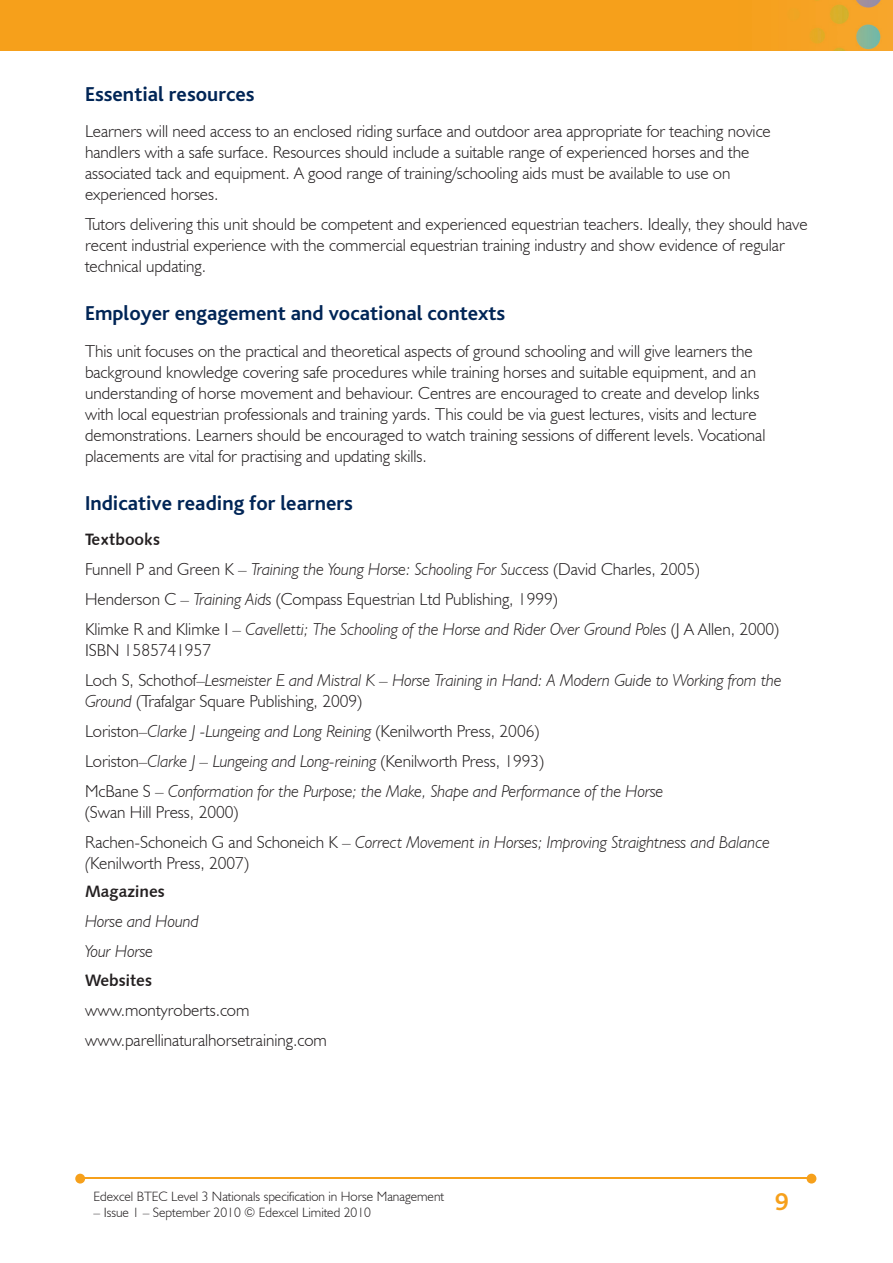
<style>
.page{position:relative;width:893px;height:1263px;background:#fff}
.page>*{position:absolute;margin:0;border:0;box-sizing:border-box;transform-origin:0 0}
.t1{font:700 25.5px "Bliss";color:#f6a01b}
.t2{font:700 21px "Bliss";color:#002556}
.t3{font:300 17.25px/21px "Humanist 521 BT";color:#231f20}
.t4{font:italic 300 17.25px/30px "Humanist 521 BT";color:#231f20}
.t5{font:16.5px "Humanist 531 BT Bold A";color:#231f20}
.t6{font:300 13.5px "Humanist 521 BT";color:#231f20}
.s1{font-style:italic}
.s2{font-style:normal}
</style>
<div class="page">
<img style="left:0;top:0;width:893px;height:51px">
<hr style="left:82px;top:1178px;width:728px;height:1px;background:#f6a01b">
<svg style="left:807px;top:1174px;width:9px;height:9px"></svg>
<svg style="left:75px;top:1174px;width:10px;height:9px"></svg>
<p class="t2" style="left:85px;top:83px;width:171px">Essential resources</p>
<p class="t3" style="left:85px;top:120px;width:687px">Learners will need access to an enclosed riding surface and outdoor area appropriate for teaching novice handlers with a safe surface. Resources should include a suitable range of experienced horses and the associated tack and equipment. A good range of training/schooling aids must be available to use on experienced horses.</p>
<p class="t3" style="left:85px;top:213px;width:724px">Tutors delivering this unit should be competent and experienced equestrian teachers. Ideally, they should have recent industrial experience with the commercial equestrian training industry and show evidence of regular technical updating.</p>
<p class="t2" style="left:85px;top:303px;width:422px">Employer engagement and vocational contexts</p>
<p class="t3" style="left:85px;top:340px;width:682px">This unit focuses on the practical and theoretical aspects of ground schooling and will give learners the background knowledge covering safe procedures while training horses and suitable equipment, and an understanding of horse movement and behaviour. Centres are encouraged to create and develop links with local equestrian professionals and training yards. This could be via guest lectures, visits and lecture demonstrations. Learners should be encouraged to watch training sessions of different levels. Vocational placements are vital for practising and updating skills.</p>
<p class="t2" style="left:85px;top:492px;width:269px">Indicative reading for learners</p>
<p class="t5" style="left:85px;top:529px;width:77px">Textbooks</p>
<p class="t3" style="left:85px;top:553px;width:695px;line-height:30px">Funnell P and Green K – <span class="s1">Training the Young Horse: Schooling For Success</span> (David Charles, 2005)<br>Henderson C – <span class="s1">Training Aids</span> (Compass Equestrian Ltd Publishing, 1999)<br>Klimke R and Klimke I – <span class="s1">Cavelletti; The Schooling of the Horse and Rider Over Ground Poles</span> (J A Allen, 2000)</p>
<p class="t4" style="left:85px;top:634px;width:698px"><span class="s2">ISBN 1585741957<br>Loch S, Schothof–</span>Lesmeister E and Mistral K – Horse Training in Hand: A Modern Guide to Working from the</p>
<p class="t4" style="left:85px;top:685px;width:580px">Ground <span class="s2">(Trafalgar Square Publishing, 2009)<br>Loriston–</span>Clarke J -Lungeing and Long Reining <span class="s2">(Kenilworth Press, 2006)<br>Loriston–</span>Clarke J – Lungeing and Long-reining <span class="s2">(Kenilworth Press, 1993)<br>McBane S –</span> Conformation for the Purpose; the Make, Shape and Performance of the Horse</p>
<p class="t4" style="left:85px;top:796px;width:687px"><span class="s2">(Swan Hill Press, 2000)<br>Rachen-Schoneich G and Schoneich K –</span> Correct Movement in Horses; Improving Straightness and Balance</p>
<p class="t3" style="left:85px;top:852px;width:165px"><span class="s1">(</span>Kenilworth Press, 2007)</p>
<p class="t5" style="left:85px;top:881px;width:81px">Magazines</p>
<p class="t4" style="left:85px;top:906px;width:115px">Horse and Hound<br>Your Horse</p>
<p class="t5" style="left:85px;top:970px;width:69px">Websites</p>
<p class="t3" style="left:85px;top:994px;width:243px;line-height:30px">www.montyroberts.com www.parellinaturalhorsetraining.com</p>
<p class="t6" style="left:94px;top:1188px;width:352px">Edexcel BTEC Level 3 Nationals specification in Horse Management</p>
<p class="t6" style="left:94px;top:1204px;width:279px">– Issue 1 – September 2010 © Edexcel Limited 2010</p>
<h1 class="t1" style="left:775px;top:1189px;width:15px">9</h1>
</div>
